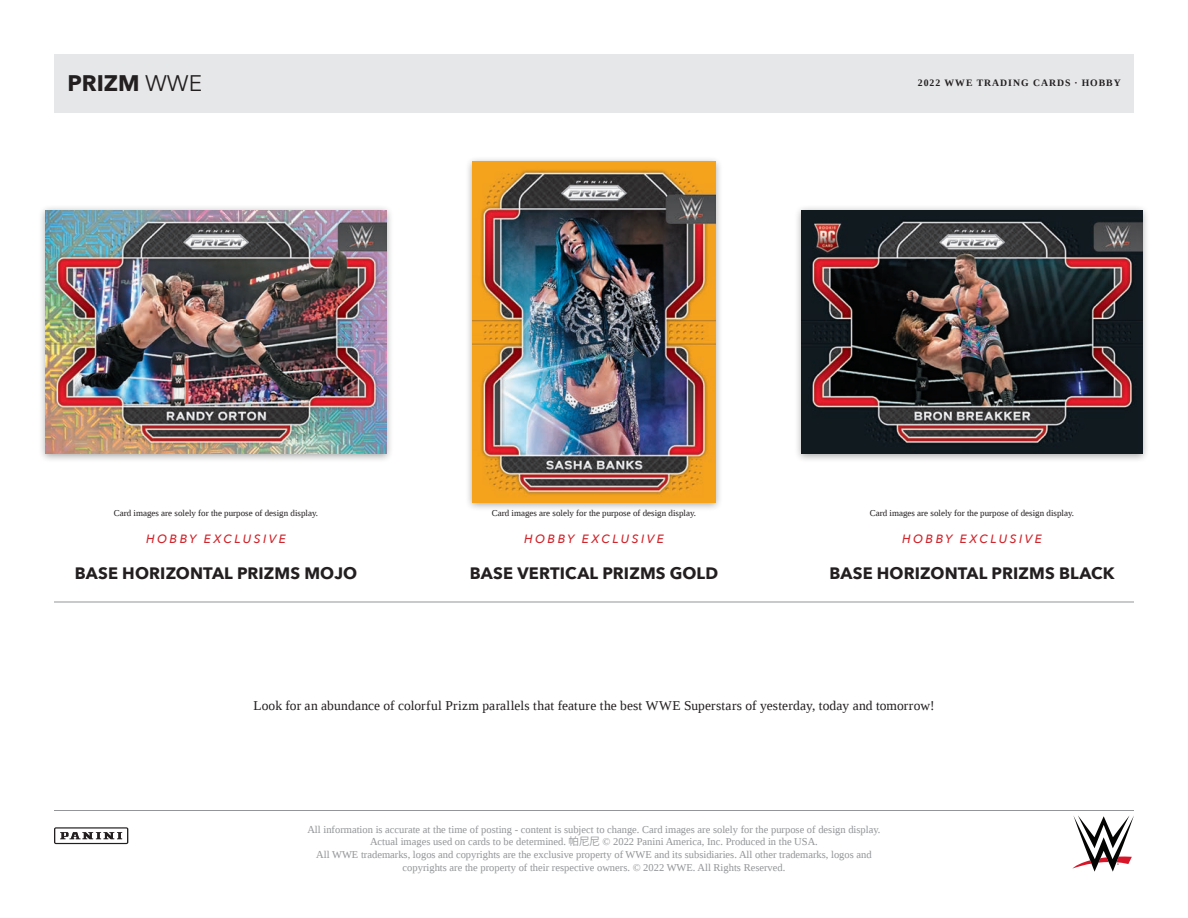
<style>
.page{position:relative;width:1188px;height:918px;background:#fff}
.page>*{position:absolute;margin:0;border:0;box-sizing:border-box;transform-origin:0 0}
.t1{font:700 22.5px "Avenir Next";color:#231f20}
.t2{font:700 16.5px "Avenir Next";letter-spacing:.005em;color:#231f20}
.t3{font:13.5px "Liberation Serif";letter-spacing:.01em;color:#231f20}
.t4{font:italic 500 12px "Avenir Next";letter-spacing:.205em;color:#d1232a}
.t5{font:10.5px/12.6px "Liberation Serif";color:#939598;text-align:center}
.t6{font:700 9.75px "Liberation Serif";letter-spacing:.1em;color:#231f20}
.t7{font:9px "Liberation Serif";color:#231f20}
.s1{font-weight:400}
.s2{font-family:"Koz Go Pr 6 N"}
</style>
<div class="page">
<hr style="left:54px;top:602px;width:1080px;height:1px;background:#939598">
<div style="left:39px;top:205px;width:355px;height:258px;background:#231f20;opacity:.4"></div>
<img style="left:46px;top:210px;width:340px;height:243px">
<div style="left:465px;top:156px;width:258px;height:356px;background:#231f20;opacity:.4"></div>
<img style="left:472px;top:162px;width:244px;height:340px">
<div style="left:795px;top:205px;width:355px;height:258px;background:#231f20;opacity:.4"></div>
<img style="left:802px;top:210px;width:340px;height:243px">
<hr style="left:54px;top:810px;width:1080px;height:1px;background:#939598">
<svg style="left:54px;top:827px;width:74px;height:17px"></svg>
<svg style="left:1072px;top:815px;width:62px;height:57px"></svg>
<div style="left:54px;top:54px;width:1080px;height:58px;background:#e6e7e9"></div>
<p class="t1" style="left:68px;top:64px;width:136px">PRIZM <span class="s1">WWE</span></p>
<p class="t6" style="left:918px;top:77px;width:204px">2022 WWE TRADING CARDS · HOBBY</p>
<p class="t7" style="left:114px;top:507px;width:206px">Card images are solely for the purpose of design display.</p>
<p class="t7" style="left:492px;top:507px;width:206px">Card images are solely for the purpose of design display.</p>
<p class="t7" style="left:870px;top:507px;width:206px">Card images are solely for the purpose of design display.</p>
<p class="t4" style="left:146px;top:531px;width:141px">HOBBY EXCLUSIVE</p>
<p class="t4" style="left:524px;top:531px;width:141px">HOBBY EXCLUSIVE</p>
<p class="t4" style="left:902px;top:531px;width:141px">HOBBY EXCLUSIVE</p>
<p class="t2" style="left:75px;top:559px;width:284px">BASE HORIZONTAL PRIZMS MOJO</p>
<p class="t2" style="left:470px;top:559px;width:250px">BASE VERTICAL PRIZMS GOLD</p>
<p class="t2" style="left:829px;top:559px;width:287px">BASE HORIZONTAL PRIZMS BLACK</p>
<p class="t3" style="left:253px;top:697px;width:683px">Look for an abundance of colorful Prizm parallels that feature the best WWE Superstars of yesterday, today and tomorrow!</p>
<p class="t5" style="left:307px;top:823px;width:575px">All information is accurate at the time of posting - content is subject to change. Card images are solely for the purpose of design display.<br>Actual images used on cards to be determined. <span class="s2">帕尼尼</span> © 2022 Panini America, Inc. Produced in the USA.<br>All WWE trademarks, logos and copyrights are the exclusive property of WWE and its subsidiaries. All other trademarks, logos and copyrights are the property of their respective owners. © 2022 WWE. All Rights Reserved.</p>
</div>
